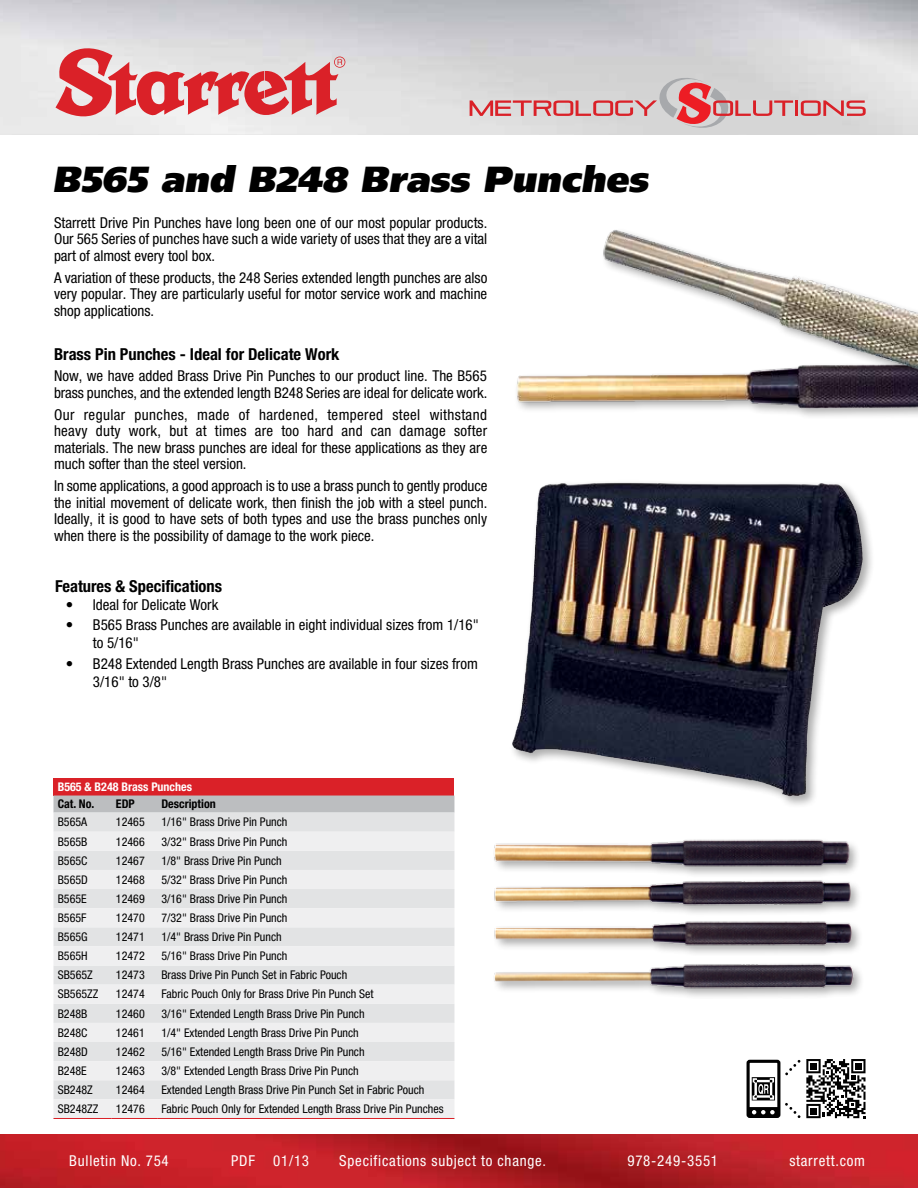
<style>
.page{position:relative;width:918px;height:1188px;background:#fff}
.page>*{position:absolute;margin:0;border:0;box-sizing:border-box;transform-origin:0 0}
.t1{font:500 36px "AG Foreigner ULB Oblique";color:#000}
.t2{font:700 condensed 16.5px "Helvetica Neue";color:#000}
.t3{font:700 condensed 16.5px "Helvetica Neue LT Pro";color:#000}
.t4{font:condensed 15px/16.5px "Helvetica Neue";color:#000;text-align:justify}
.t5{font:condensed 15px "Helvetica Neue LT Pro";letter-spacing:.05em;color:#fff}
.t6{font:condensed 12px "Helvetica Neue LT Pro";color:#000}
.t7{font:700 condensed 12px "Helvetica Neue LT Pro";color:#fff}
.t8{font:700 condensed 12px "Helvetica Neue LT Pro";color:#000}
</style>
<div class="page">
<div style="left:53px;top:778px;width:401px;height:18px;background:#da2128"></div>
<div style="left:53px;top:796px;width:401px;height:17px;background:#bcbec0"></div>
<div style="left:53px;top:813px;width:401px;height:19px;background:#e2e3e4"></div>
<svg style="left:53px;top:832px;width:401px;height:286px;fill:#efeff0"></svg>
<hr style="left:53px;top:1118px;width:59px;height:1px;background:#da2128">
<hr style="left:112px;top:1118px;width:45px;height:1px;background:#da2128">
<hr style="left:157px;top:1118px;width:297px;height:1px;background:#da2128">
<img style="left:517px;top:375px;width:401px;height:42px">
<img style="left:598px;top:230px;width:320px;height:176px">
<img style="left:494px;top:839px;width:367px;height:158px">
<div style="left:509px;top:479px;width:366px;height:329px;background:#000;opacity:.33"></div>
<img style="left:524px;top:482px;width:100px;height:200px">
<svg style="left:751px;top:1107px;width:25px;height:7px"></svg>
<svg style="left:785px;top:1103px;width:15px;height:15px"></svg>
<svg style="left:785px;top:1060px;width:15px;height:15px"></svg>
<div style="left:747px;top:1060px;width:33px;height:58px;border:3px solid #000;border-radius:2px"></div>
<svg style="left:752px;top:1077px;width:23px;height:23px"></svg>
<svg style="left:806px;top:1059px;width:60px;height:59px"></svg>
<img style="left:0;top:1135px;width:918px;height:53px">
<svg style="left:56px;top:48px;width:289px;height:68px;background:#e09093"></svg>
<svg style="left:470px;top:78px;width:323px;height:50px;background:#d6b9bb"></svg>
<hr style="left:795px;top:100px;width:3px;height:16px;background:#da2128">
<svg style="left:801px;top:100px;width:65px;height:16px"></svg>
<h1 class="t1" style="left:54px;top:159px;width:597px">B565 and B248 Brass Punches</h1>
<p class="t4" style="left:54px;top:214px;width:435px">Starrett Drive Pin Punches have long been one of our most popular products.<br>Our 565 Series of punches have such a wide variety of uses that they are a vital part of almost every tool box.</p>
<p class="t4" style="left:54px;top:269px;width:435px">A variation of these products, the 248 Series extended length punches are also very popular. They are particularly useful for motor service work and machine shop applications.</p>
<p class="t2" style="left:54px;top:344px;width:287px">Brass Pin Punches - Ideal for Delicate Work</p>
<p class="t4" style="left:54px;top:368px;width:435px">Now, we have added Brass Drive Pin Punches to our product line. The B565 brass punches, and the extended length B248 Series are ideal for delicate work.</p>
<p class="t4" style="left:54px;top:406px;width:435px">Our regular punches, made of hardened, tempered steel withstand heavy duty work, but at times are too hard and can damage softer materials. The new brass punches are ideal for these applications as they are much softer than the steel version.</p>
<p class="t4" style="left:54px;top:478px;width:435px">In some applications, a good approach is to use a brass punch to gently produce the initial movement of delicate work, then finish the job with a steel punch.<br>Ideally, it is good to have sets of both types and use the brass punches only when there is the possibility of damage to the work piece.</p>
<p class="t3" style="left:55px;top:577px;width:169px">Features &amp; Specifications</p>
<p class="t4" style="left:66px;top:597px;width:154px">• Ideal for Delicate Work</p>
<p class="t4" style="left:93px;top:616px;width:388px;line-height:18px;text-indent:-27px">• B565 Brass Punches are available in eight individual sizes from 1/16" to 5/16"</p>
<p class="t4" style="left:93px;top:654px;width:386px;line-height:18px;text-indent:-27px">• B248 Extended Length Brass Punches are available in four sizes from<br>3/16" to 3/8"</p>
<p class="t7" style="left:58px;top:780px;width:136px">B565 &amp; B248 Brass Punches</p>
<p class="t8" style="left:58px;top:797px;width:38px">Cat. No.</p>
<p class="t8" style="left:116px;top:797px;width:20px">EDP</p>
<p class="t8" style="left:161px;top:797px;width:56px">Description</p>
<p class="t6" style="left:58px;top:815px;width:31px">B565A</p>
<p class="t6" style="left:116px;top:815px;width:30px">12465</p>
<p class="t6" style="left:161px;top:815px;width:128px">1/16" Brass Drive Pin Punch</p>
<p class="t6" style="left:58px;top:834px;width:31px">B565B</p>
<p class="t6" style="left:116px;top:834px;width:30px">12466</p>
<p class="t6" style="left:161px;top:834px;width:128px">3/32" Brass Drive Pin Punch</p>
<p class="t6" style="left:58px;top:853px;width:31px">B565C</p>
<p class="t6" style="left:116px;top:853px;width:30px">12467</p>
<p class="t6" style="left:161px;top:853px;width:122px">1/8" Brass Drive Pin Punch</p>
<p class="t6" style="left:58px;top:872px;width:32px">B565D</p>
<p class="t6" style="left:116px;top:872px;width:30px">12468</p>
<p class="t6" style="left:161px;top:872px;width:128px">5/32" Brass Drive Pin Punch</p>
<p class="t6" style="left:58px;top:892px;width:31px">B565E</p>
<p class="t6" style="left:116px;top:892px;width:30px">12469</p>
<p class="t6" style="left:161px;top:892px;width:128px">3/16" Brass Drive Pin Punch</p>
<p class="t6" style="left:58px;top:911px;width:30px">B565F</p>
<p class="t6" style="left:116px;top:911px;width:30px">12470</p>
<p class="t6" style="left:161px;top:911px;width:128px">7/32" Brass Drive Pin Punch</p>
<p class="t6" style="left:58px;top:930px;width:31px">B565G</p>
<p class="t6" style="left:116px;top:930px;width:30px">12471</p>
<p class="t6" style="left:161px;top:930px;width:122px">1/4" Brass Drive Pin Punch</p>
<p class="t6" style="left:58px;top:949px;width:31px">B565H</p>
<p class="t6" style="left:116px;top:949px;width:30px">12472</p>
<p class="t6" style="left:161px;top:949px;width:128px">5/16" Brass Drive Pin Punch</p>
<p class="t6" style="left:58px;top:968px;width:37px">SB565Z</p>
<p class="t6" style="left:116px;top:968px;width:30px">12473</p>
<p class="t6" style="left:161px;top:968px;width:187px">Brass Drive Pin Punch Set in Fabric Pouch</p>
<p class="t6" style="left:58px;top:987px;width:42px">SB565ZZ</p>
<p class="t6" style="left:116px;top:987px;width:30px">12474</p>
<p class="t6" style="left:161px;top:987px;width:214px">Fabric Pouch Only for Brass Drive Pin Punch Set</p>
<p class="t6" style="left:58px;top:1006px;width:31px">B248B</p>
<p class="t6" style="left:116px;top:1006px;width:30px">12460</p>
<p class="t6" style="left:161px;top:1006px;width:205px">3/16" Extended Length Brass Drive Pin Punch</p>
<p class="t6" style="left:58px;top:1025px;width:31px">B248C</p>
<p class="t6" style="left:116px;top:1025px;width:30px">12461</p>
<p class="t6" style="left:161px;top:1025px;width:199px">1/4" Extended Length Brass Drive Pin Punch</p>
<p class="t6" style="left:58px;top:1045px;width:32px">B248D</p>
<p class="t6" style="left:116px;top:1045px;width:30px">12462</p>
<p class="t6" style="left:161px;top:1045px;width:205px">5/16" Extended Length Brass Drive Pin Punch</p>
<p class="t6" style="left:58px;top:1064px;width:31px">B248E</p>
<p class="t6" style="left:116px;top:1064px;width:30px">12463</p>
<p class="t6" style="left:161px;top:1064px;width:199px">3/8" Extended Length Brass Drive Pin Punch</p>
<p class="t6" style="left:58px;top:1083px;width:37px">SB248Z</p>
<p class="t6" style="left:116px;top:1083px;width:30px">12464</p>
<p class="t6" style="left:161px;top:1083px;width:264px">Extended Length Brass Drive Pin Punch Set in Fabric Pouch</p>
<p class="t6" style="left:58px;top:1102px;width:42px">SB248ZZ</p>
<p class="t6" style="left:116px;top:1102px;width:30px">12476</p>
<p class="t6" style="left:161px;top:1102px;width:284px">Fabric Pouch Only for Extended Length Brass Drive Pin Punches</p>
<p class="t5" style="left:69px;top:1152px;width:101px">Bulletin No. 754</p>
<p class="t5" style="left:231px;top:1152px;width:79px">PDF 01/13</p>
<p class="t5" style="left:339px;top:1152px;width:208px">Specifications subject to change.</p>
<p class="t5" style="left:627px;top:1152px;width:92px">978-249-3551</p>
<p class="t5" style="left:789px;top:1152px;width:77px">starrett.com</p>
</div>
